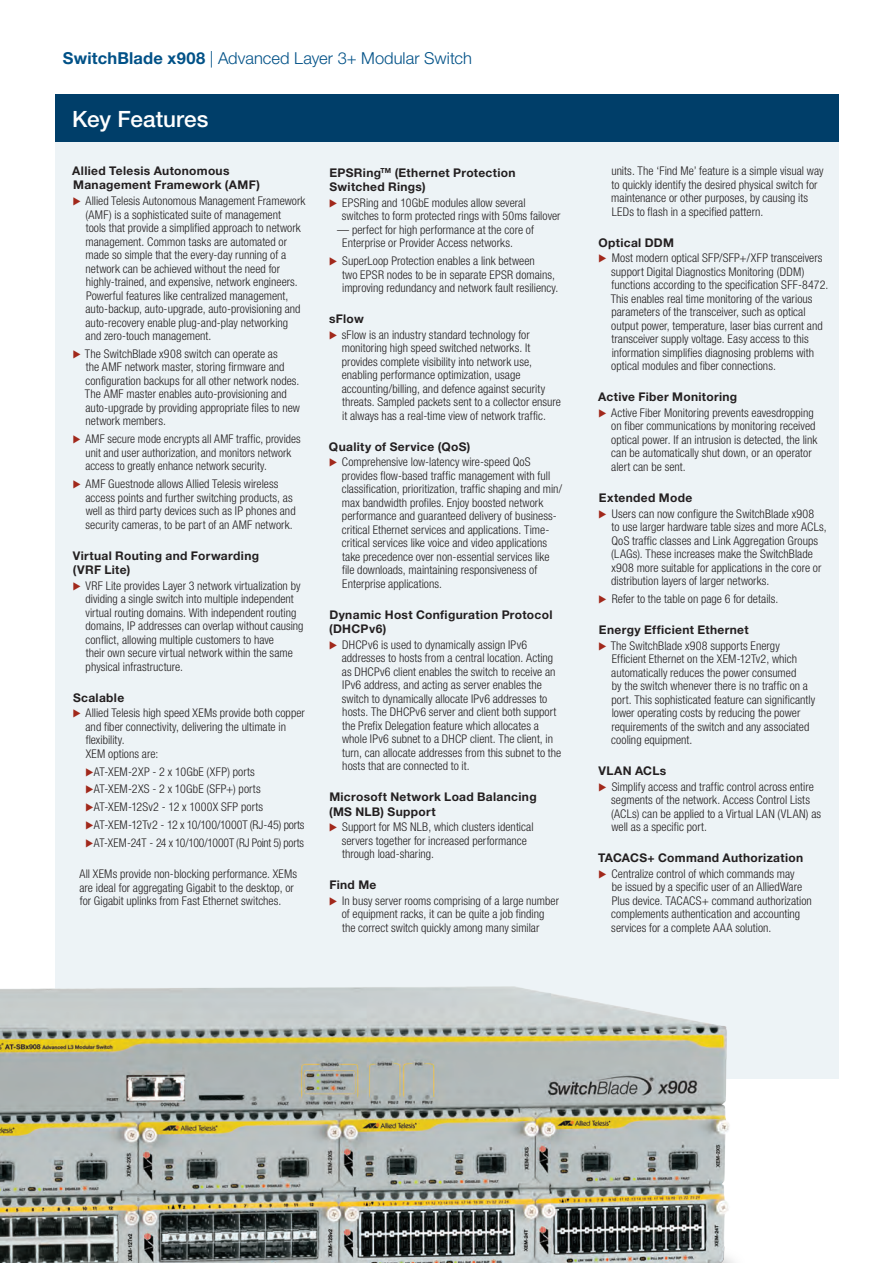
<style>
.page{position:relative;width:893px;height:1263px;background:#fff}
.page>*{position:absolute;margin:0;border:0;box-sizing:border-box;transform-origin:0 0}
.t1{font:500 22.5px "Helvetica Neue";color:#fff}
.t2{font:300 16.5px "Helvetica Neue";letter-spacing:.005em;color:#005187}
.t3{font:300 condensed 12px/13.5px "Helvetica Neue";letter-spacing:.005em;color:#231f20}
.t4{font:700 12px/14.4px "Helvetica Neue";letter-spacing:.025em;color:#231f20}
.s1{font-weight:700}
.s2{font-family:"Allied Telesis";font-stretch:normal;font-size:13.5px;color:#a1281b}
.s3{font-weight:700;font-stretch:normal}
</style>
<div class="page">
<div style="left:55px;top:99px;width:783px;height:980px;background:#edf3f6"></div>
<div style="left:55px;top:94px;width:783px;height:48px;background:#003e69"></div>
<img style="left:0;top:986px;width:734px;height:277px">
<h2 class="t2" style="left:63px;top:48px;width:410px"><span class="s1">SwitchBlade x908</span> | Advanced Layer 3+ Modular Switch</h2>
<h1 class="t1" style="left:72px;top:106px;width:138px">Key Features</h1>
<p class="t4" style="left:72px;top:163px;width:189px">Allied Telesis Autonomous<br>Management Framework (AMF)</p>
<p class="t3" style="left:85px;top:194px;width:222px;text-indent:-13px"><span class="s2">ۼ</span> Allied Telesis Autonomous Management Framework (AMF) is a sophisticated suite of management<br>tools that provide a simplified approach to network management. Common tasks are automated or made so simple that the every-day running of a network can be achieved without the need for highly-trained, and expensive, network engineers.<br>Powerful features like centralized management, auto-backup, auto-upgrade, auto-provisioning and auto-recovery enable plug-and-play networking and zero-touch management.</p>
<p class="t3" style="left:85px;top:347px;width:217px;text-indent:-12px"><span class="s2">ۼ</span> The SwitchBlade x908 switch can operate as<br>the AMF network master, storing firmware and configuration backups for all other network nodes.<br>The AMF master enables auto-provisioning and auto-upgrade by providing appropriate files to new network members.</p>
<p class="t3" style="left:85px;top:432px;width:217px;text-indent:-13px"><span class="s2">ۼ</span> AMF secure mode encrypts all AMF traffic, provides unit and user authorization, and monitors network access to greatly enhance network security.</p>
<p class="t3" style="left:85px;top:477px;width:212px;text-indent:-13px"><span class="s2">ۼ</span> AMF Guestnode allows Allied Telesis wireless access points and further switching products, as well as third party devices such as IP phones and security cameras, to be part of an AMF network.</p>
<p class="t4" style="left:73px;top:548px;width:188px">Virtual Routing and Forwarding (VRF Lite)</p>
<p class="t3" style="left:85px;top:578px;width:220px;text-indent:-13px"><span class="s2">ۼ</span> VRF Lite provides Layer 3 network virtualization by dividing a single switch into multiple independent virtual routing domains. With independent routing domains, IP addresses can overlap without causing conflict, allowing multiple customers to have<br>their own secure virtual network within the same physical infrastructure.</p>
<p class="t3" style="left:73px;top:689px;width:234px;line-height:15.6px"><span class="s3">Scalable<br></span><span class="s2">ۼ</span> Allied Telesis high speed XEMs provide both copper</p>
<p class="t3" style="left:85px;top:720px;width:202px">and fiber connectivity, delivering the ultimate in flexibility.<br>XEM options are:</p>
<p class="t3" style="left:86px;top:762px;width:221px;line-height:17.9px"><span class="s2">ۼ</span>AT-XEM-2XP - 2 x 10GbE (XFP) ports <span class="s2">ۼ</span>AT-XEM-2XS - 2 x 10GbE (SFP+) ports <span class="s2">ۼ</span>AT-XEM-12Sv2 - 12 x 1000X SFP ports <span class="s2">ۼ</span>AT-XEM-12Tv2 - 12 x 10/100/1000T (RJ-45) ports <span class="s2">ۼ</span>AT-XEM-24T - 24 x 10/100/1000T (RJ Point 5) ports</p>
<p class="t3" style="left:79px;top:867px;width:219px">All XEMs provide non-blocking performance. XEMs are ideal for aggregating Gigabit to the desktop, or for Gigabit uplinks from Fast Ethernet switches.</p>
<p class="t4" style="left:329px;top:165px;width:188px">EPSRing<sup>TM</sup> (Ethernet Protection<br>Switched Rings)</p>
<p class="t3" style="left:342px;top:196px;width:220px;text-indent:-13px"><span class="s2">ۼ</span> EPSRing and 10GbE modules allow several switches to form protected rings with 50ms failover</p>
<p class="t3" style="left:342px;top:223px;width:193px;text-indent:-5px">— perfect for high performance at the core of<br>Enterprise or Provider Access networks.</p>
<p class="t3" style="left:342px;top:254px;width:218px;text-indent:-13px"><span class="s2">ۼ</span> SuperLoop Protection enables a link between<br>two EPSR nodes to be in separate EPSR domains, improving redundancy and network fault resiliency.</p>
<p class="t3" style="left:329px;top:311px;width:202px;line-height:15.6px"><span class="s3">sFlow<br></span><span class="s2">ۼ</span> sFlow is an industry standard technology for</p>
<p class="t3" style="left:342px;top:341px;width:221px">monitoring high speed switched networks. It provides complete visibility into network use, enabling performance optimization, usage accounting/billing, and defence against security threats. Sampled packets sent to a collector ensure it always has a real-time view of network traffic.</p>
<p class="t3" style="left:329px;top:438px;width:203px;line-height:15.6px"><span class="s3">Quality of Service (QoS)<br></span><span class="s2">ۼ</span> Comprehensive low-latency wire-speed QoS</p>
<p class="t3" style="left:342px;top:469px;width:222px">provides flow-based traffic management with full classification, prioritization, traffic shaping and min/ max bandwidth profiles. Enjoy boosted network performance and guaranteed delivery of business&shy;critical Ethernet services and applications. Time&shy;critical services like voice and video applications take precedence over non-essential services like file downloads, maintaining responsiveness of Enterprise applications.</p>
<p class="t4" style="left:329px;top:607px;width:225px">Dynamic Host Configuration Protocol (DHCPv6)</p>
<p class="t3" style="left:342px;top:638px;width:221px;text-indent:-13px"><span class="s2">ۼ</span> DHCPv6 is used to dynamically assign IPv6 addresses to hosts from a central location. Acting as DHCPv6 client enables the switch to receive an IPv6 address, and acting as server enables the switch to dynamically allocate IPv6 addresses to hosts. The DHCPv6 server and client both support the Prefix Delegation feature which allocates a whole IPv6 subnet to a DHCP client. The client, in turn, can allocate addresses from this subnet to the hosts that are connected to it.</p>
<p class="t4" style="left:329px;top:789px;width:209px">Microsoft Network Load Balancing (MS NLB) Support</p>
<p class="t3" style="left:342px;top:820px;width:193px;text-indent:-13px"><span class="s2">ۼ</span> Support for MS NLB, which clusters identical servers together for increased performance through load-sharing.</p>
<p class="t3" style="left:329px;top:877px;width:231px;line-height:15.6px"><span class="s3">Find Me<br></span><span class="s2">ۼ</span> In busy server rooms comprising of a large number</p>
<p class="t3" style="left:342px;top:907px;width:204px">of equipment racks, it can be quite a job finding the correct switch quickly among many similar</p>
<p class="t3" style="left:611px;top:164px;width:214px">units. The ‘Find Me’ feature is a simple visual way to quickly identify the desired physical switch for maintenance or other purposes, by causing its LEDs to flash in a specified pattern.</p>
<p class="t3" style="left:598px;top:234px;width:226px;line-height:15.6px"><span class="s3">Optical DDM<br></span><span class="s2">ۼ</span> Most modern optical SFP/SFP+/XFP transceivers</p>
<p class="t3" style="left:611px;top:265px;width:219px">support Digital Diagnostics Monitoring (DDM) functions according to the specification SFF-8472.<br>This enables real time monitoring of the various parameters of the transceiver, such as optical output power, temperature, laser bias current and transceiver supply voltage. Easy access to this information simplifies diagnosing problems with optical modules and fiber connections.</p>
<p class="t3" style="left:598px;top:389px;width:217px;line-height:15.6px"><span class="s3">Active Fiber Monitoring<br></span><span class="s2">ۼ</span> Active Fiber Monitoring prevents eavesdropping</p>
<p class="t3" style="left:611px;top:419px;width:208px">on fiber communications by monitoring received optical power. If an intrusion is detected, the link can be automatically shut down, or an operator alert can be sent.</p>
<p class="t3" style="left:599px;top:490px;width:217px;line-height:15.6px"><span class="s3">Extended Mode<br></span><span class="s2">ۼ</span> Users can now configure the SwitchBlade x908</p>
<p class="t3" style="left:611px;top:520px;width:217px">to use larger hardware table sizes and more ACLs, QoS traffic classes and Link Aggregation Groups (LAGs). These increases make the SwitchBlade x908 more suitable for applications in the core or distribution layers of larger networks.</p>
<p class="t3" style="left:599px;top:592px;width:181px"><span class="s2">ۼ</span> Refer to the table on page 6 for details.</p>
<p class="t3" style="left:599px;top:622px;width:183px;line-height:15.6px"><span class="s3">Energy Efficient Ethernet<br></span><span class="s2">ۼ</span> The SwitchBlade x908 supports Energy</p>
<p class="t3" style="left:611px;top:652px;width:205px">Efficient Ethernet on the XEM-12Tv2, which automatically reduces the power consumed<br>by the switch whenever there is no traffic on a port. This sophisticated feature can significantly lower operating costs by reducing the power requirements of the switch and any associated cooling equipment.</p>
<p class="t3" style="left:599px;top:763px;width:217px;line-height:15.6px"><span class="s3">VLAN ACLs<br></span><span class="s2">ۼ</span> Simplify access and traffic control across entire</p>
<p class="t3" style="left:611px;top:793px;width:212px">segments of the network. Access Control Lists (ACLs) can be applied to a Virtual LAN (VLAN) as well as a specific port.</p>
<p class="t3" style="left:598px;top:850px;width:207px;line-height:15.6px"><span class="s3">TACACS+ Command Authorization </span><span class="s2">ۼ</span> Centralize control of which commands may</p>
<p class="t3" style="left:611px;top:880px;width:202px">be issued by a specific user of an AlliedWare Plus device. TACACS+ command authorization complements authentication and accounting services for a complete AAA solution.</p>
</div>
